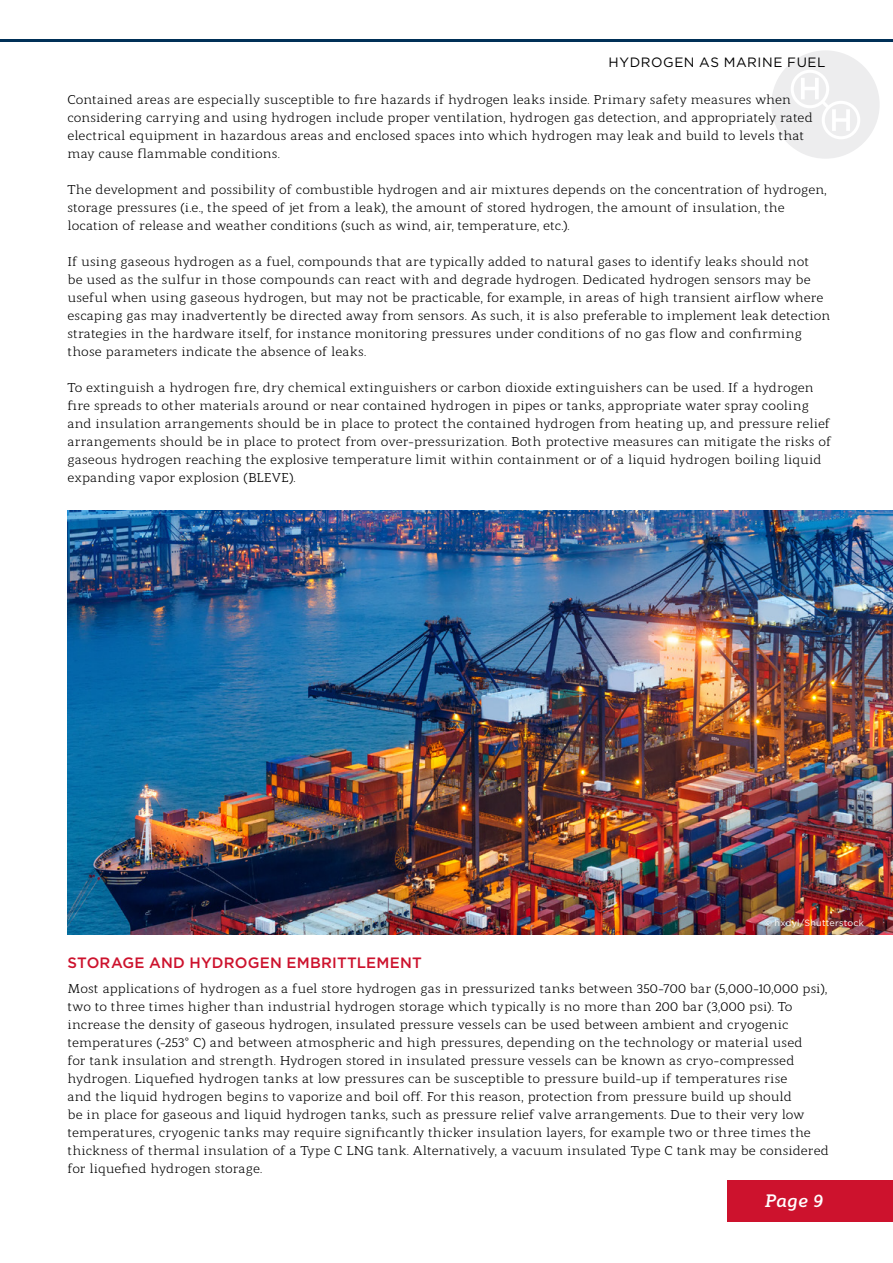
<style>
.page{position:relative;width:893px;height:1263px;background:#fff}
.page>*{position:absolute;margin:0;border:0;box-sizing:border-box;transform-origin:0 0}
.t1{font:italic 700 18px "Modum";color:#fff}
.t2{font:500 15px "Gotham";letter-spacing:.015em;color:#cd122d}
.t3{font:13.5px "Gotham";letter-spacing:.04em;color:#000}
.t4{font:12.75px/18px "Modum";letter-spacing:.005em;color:#000}
.t5{font:9px "Gotham";letter-spacing:.025em;color:#fff}
</style>
<div class="page">
<svg style="left:771px;top:50px;width:109px;height:109px"></svg>
<img style="left:68px;top:510px;width:825px;height:425px">
<hr style="left:0;top:39px;width:893px;height:3px;background:#003057">
<div style="left:727px;top:1180px;width:166px;height:41px;background:#cd122d"></div>
<p class="t3" style="left:609px;top:53px;width:218px">HYDROGEN AS MARINE FUEL</p>
<p class="t4" style="left:68px;top:89px;width:747px">Contained areas are especially susceptible to fire hazards if hydrogen leaks inside. Primary safety measures when considering carrying and using hydrogen include proper ventilation, hydrogen gas detection, and appropriately rated electrical equipment in hazardous areas and enclosed spaces into which hydrogen may leak and build to levels that may cause flammable conditions.</p>
<p class="t4" style="left:68px;top:179px;width:761px">The development and possibility of combustible hydrogen and air mixtures depends on the concentration of hydrogen, storage pressures (i.e., the speed of jet from a leak), the amount of stored hydrogen, the amount of insulation, the location of release and weather conditions (such as wind, air, temperature, etc.).</p>
<p class="t4" style="left:68px;top:251px;width:764px">If using gaseous hydrogen as a fuel, compounds that are typically added to natural gases to identify leaks should not<br>be used as the sulfur in those compounds can react with and degrade hydrogen. Dedicated hydrogen sensors may be useful when using gaseous hydrogen, but may not be practicable, for example, in areas of high transient airflow where escaping gas may inadvertently be directed away from sensors. As such, it is also preferable to implement leak detection strategies in the hardware itself, for instance monitoring pressures under conditions of no gas flow and confirming those parameters indicate the absence of leaks.</p>
<p class="t4" style="left:68px;top:377px;width:765px">To extinguish a hydrogen fire, dry chemical extinguishers or carbon dioxide extinguishers can be used. If a hydrogen fire spreads to other materials around or near contained hydrogen in pipes or tanks, appropriate water spray cooling and insulation arrangements should be in place to protect the contained hydrogen from heating up, and pressure relief arrangements should be in place to protect from over-pressurization. Both protective measures can mitigate the risks of gaseous hydrogen reaching the explosive temperature limit within containment or of a liquid hydrogen boiling liquid expanding vapor explosion (BLEVE).</p>
<p class="t5" style="left:764px;top:917px;width:101px">© hxdyl/Shutterstock</p>
<p class="t2" style="left:68px;top:953px;width:356px">STORAGE AND HYDROGEN EMBRITTLEMENT</p>
<p class="t4" style="left:68px;top:978px;width:763px">Most applications of hydrogen as a fuel store hydrogen gas in pressurized tanks between 350-700 bar (5,000-10,000 psi), two to three times higher than industrial hydrogen storage which typically is no more than 200 bar (3,000 psi). To increase the density of gaseous hydrogen, insulated pressure vessels can be used between ambient and cryogenic temperatures (-253° C) and between atmospheric and high pressures, depending on the technology or material used<br>for tank insulation and strength. Hydrogen stored in insulated pressure vessels can be known as cryo-compressed hydrogen. Liquefied hydrogen tanks at low pressures can be susceptible to pressure build-up if temperatures rise<br>and the liquid hydrogen begins to vaporize and boil off. For this reason, protection from pressure build up should<br>be in place for gaseous and liquid hydrogen tanks, such as pressure relief valve arrangements. Due to their very low temperatures, cryogenic tanks may require significantly thicker insulation layers, for example two or three times the thickness of thermal insulation of a Type C LNG tank. Alternatively, a vacuum insulated Type C tank may be considered for liquefied hydrogen storage.</p>
<h1 class="t1" style="left:764px;top:1186px;width:60px">Page 9</h1>
</div>
